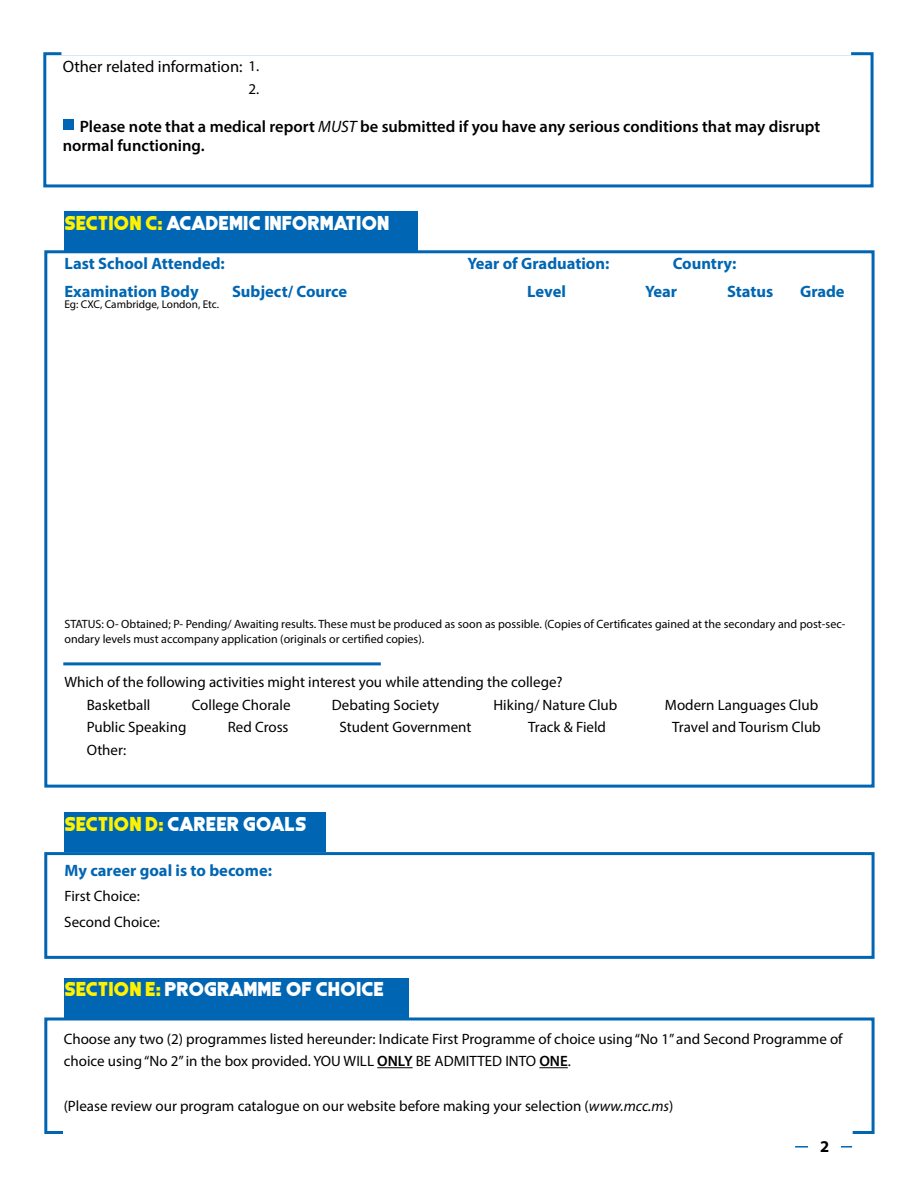
<style>
.page{position:relative;width:918px;height:1188px;background:#fff}
.page>*{position:absolute;margin:0;border:0;box-sizing:border-box;transform-origin:0 0}
.Section_1{font:18px "Coral Colour";color:#fff}
.Cell_Title_Names{font:700 16.5px "Myriad Pro";color:#0066b3}
.Paragraph_Style_1{font:600 16.5px/19.8px "Myriad Pro";color:#000}
.Paragraph_Style_1-2{font:16.5px "Myriad Pro";color:#000}
.Section_1-2{font:700 16.5px "Myriad Pro";color:#000}
.Paragraph_Style_2{font:15px/22.5px "Myriad Pro";color:#000}
.Paragraph_Style_smal{font:12px/14.4px "Myriad Pro";color:#000}
.Paragraph_Style_smal-2{font:11.25px "Myriad Pro";color:#000}
.s1{font-size:15px}
.s2{font-weight:400;font-style:italic}
.s3{color:#fff200}
.s4{font-weight:600}
.s5{font-style:italic}
</style>
<div class="page">
<div style="left:65px;top:211px;width:353px;height:40px;background:#0066b3"></div>
<div style="left:65px;top:812px;width:261px;height:40px;background:#0066b3"></div>
<div style="left:65px;top:978px;width:344px;height:39px;background:#0066b3"></div>
<hr style="left:377px;top:1067px;width:36px;height:1px;background:#000">
<svg style="left:539px;top:1067px;width:29px;height:1px"></svg>
<div style="left:44px;top:250px;width:831px;height:538px;border:3px solid #0066b3"></div>
<div style="left:44px;top:852px;width:831px;height:107px;border:3px solid #0066b3"></div>
<div style="left:44px;top:1017px;width:831px;height:117px;border:3px solid #0066b3"></div>
<hr style="left:63px;top:662px;width:318px;height:3px;background:#0066b3">
<div style="left:63px;top:1120px;width:790px;height:19px;background:#fff"></div>
<hr style="left:795px;top:1146px;width:57px;height:2px;background:#0066b3">
<div style="left:808px;top:1134px;width:33px;height:26px;background:#fff"></div>
<div style="left:43px;top:52px;width:831px;height:135px;border:3px solid #0066b3"></div>
<div style="left:61px;top:36px;width:790px;height:19px;background:#fff"></div>
<div style="left:63px;top:120px;width:11px;height:10px;background:#0066b3"></div>
<p class="Paragraph_Style_1-2" style="left:63px;top:56px;width:198px">Other related information: <span class="s1">1.</span></p>
<p class="Paragraph_Style_2" style="left:248px;top:77px;width:12px">2.</p>
<p class="Paragraph_Style_1" style="left:63px;top:116px;width:759px;text-indent:17px">Please note that a medical report <span class="s2">MUST</span> be submitted if you have any serious conditions that may disrupt normal functioning.</p>
<p class="Section_1" style="left:65px;top:215px;width:326px"><span class="s3">SECTION C:</span> ACADEMIC INFORMATION</p>
<p class="Cell_Title_Names" style="left:65px;top:253px;width:162px">Last School Attended:</p>
<p class="Cell_Title_Names" style="left:468px;top:253px;width:143px">Year of Graduation:</p>
<p class="Cell_Title_Names" style="left:673px;top:253px;width:65px">Country:</p>
<p class="Cell_Title_Names" style="left:65px;top:281px;width:136px">Examination Body</p>
<p class="Cell_Title_Names" style="left:232px;top:281px;width:117px">Subject/ Cource</p>
<p class="Cell_Title_Names" style="left:527px;top:281px;width:40px">Level</p>
<p class="Cell_Title_Names" style="left:645px;top:281px;width:33px">Year</p>
<p class="Cell_Title_Names" style="left:727px;top:281px;width:48px">Status</p>
<p class="Cell_Title_Names" style="left:800px;top:281px;width:46px">Grade</p>
<p class="Paragraph_Style_smal-2" style="left:65px;top:297px;width:156px">Eg: CXC, Cambridge, London, Etc.</p>
<p class="Paragraph_Style_smal" style="left:65px;top:617px;width:782px">STATUS: O- Obtained; P- Pending/ Awaiting results. These must be produced as soon as possible. (Copies of Certificates gained at the secondary and post-sec&shy;ondary levels must accompany application (originals or certified copies).</p>
<p class="Paragraph_Style_2" style="left:65px;top:671px;width:500px">Which of the following activities might interest you while attending the college?</p>
<p class="Paragraph_Style_2" style="left:87px;top:693px;width:65px">Basketball</p>
<p class="Paragraph_Style_2" style="left:192px;top:693px;width:100px">College Chorale</p>
<p class="Paragraph_Style_2" style="left:332px;top:693px;width:109px">Debating Society</p>
<p class="Paragraph_Style_2" style="left:493px;top:693px;width:126px">Hiking/ Nature Club</p>
<p class="Paragraph_Style_2" style="left:665px;top:693px;width:155px">Modern Languages Club</p>
<p class="Paragraph_Style_2" style="left:87px;top:716px;width:101px">Public Speaking</p>
<p class="Paragraph_Style_2" style="left:228px;top:716px;width:62px">Red Cross</p>
<p class="Paragraph_Style_2" style="left:339px;top:716px;width:133px">Student Government</p>
<p class="Paragraph_Style_2" style="left:528px;top:716px;width:79px">Track &amp; Field</p>
<p class="Paragraph_Style_2" style="left:672px;top:716px;width:150px">Travel and Tourism Club</p>
<p class="Paragraph_Style_2" style="left:87px;top:738px;width:41px">Other:</p>
<p class="Section_1" style="left:65px;top:816px;width:244px"><span class="s3">SECTION D:</span> CAREER GOALS</p>
<p class="Cell_Title_Names" style="left:65px;top:860px;width:209px">My career goal is to become:</p>
<p class="Paragraph_Style_2" style="left:65px;top:885px;width:77px">First Choice:</p>
<p class="Paragraph_Style_2" style="left:64px;top:911px;width:97px">Second Choice:</p>
<p class="Section_1" style="left:65px;top:981px;width:321px"><span class="s3">SECTION E:</span> PROGRAMME OF CHOICE</p>
<p class="Paragraph_Style_2" style="left:64px;top:1027px;width:780px">Choose any two (2) programmes listed hereunder: Indicate First Programme of choice using “No 1” and Second Programme of choice using “No 2” in the box provided. YOU WILL <span class="s4">ONLY</span> BE ADMITTED INTO <span class="s4">ONE</span>.</p>
<p class="Paragraph_Style_2" style="left:64px;top:1095px;width:611px">(Please review our program catalogue on our website before making your selection (<span class="s5">www.mcc.ms</span>)</p>
<p class="Section_1-2" style="left:820px;top:1136px;width:11px">2</p>
</div>
